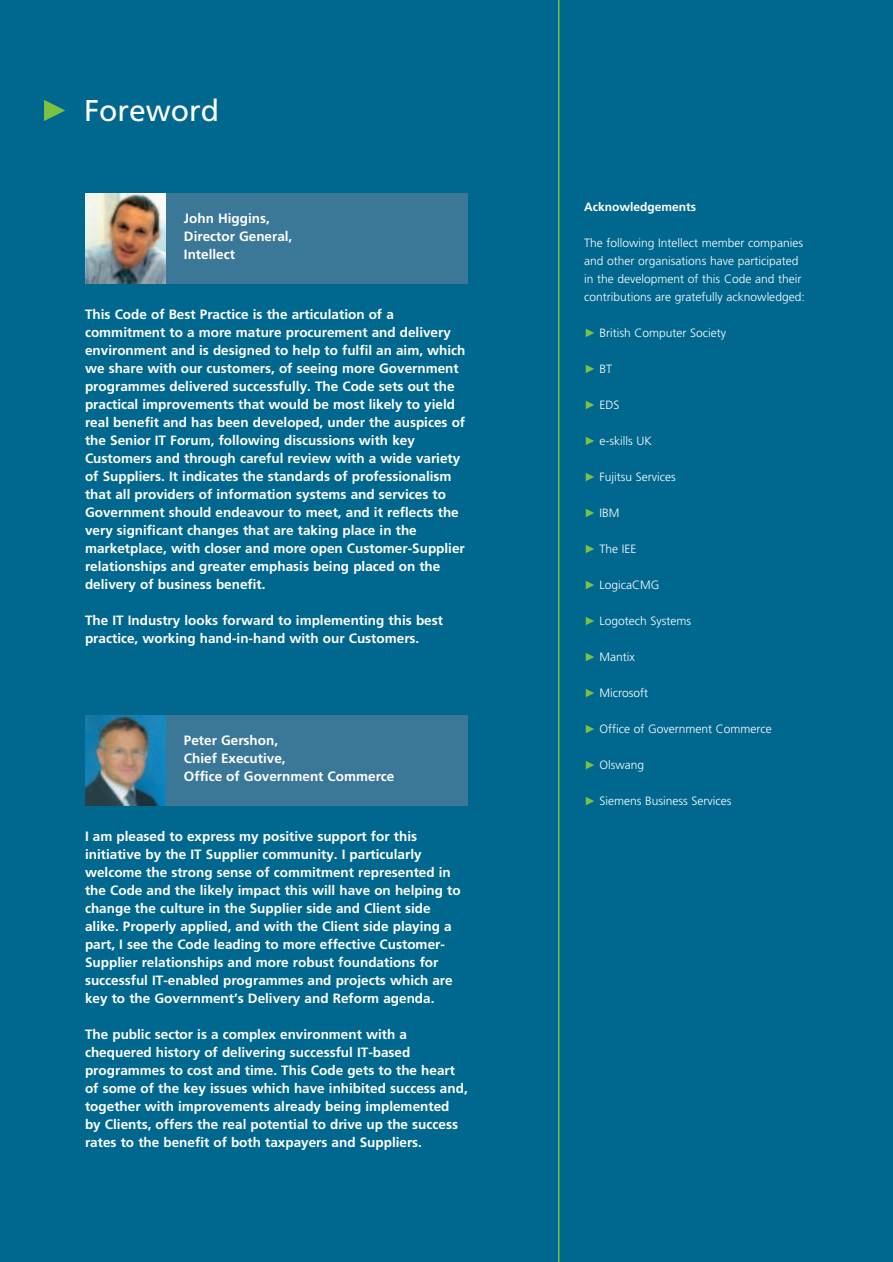
<style>
.page{position:relative;width:893px;height:1262px;background:#fff}
.page>*{position:absolute;margin:0;border:0;box-sizing:border-box;transform-origin:0 0}
.t1{font:30px "Frutiger";color:#fff}
.t2{font:700 13.5px/18px "Frutiger";color:#fff}
.t3{font:300 12px/18px "Frutiger";color:#fff}
.t4{font:700 12px "Frutiger";color:#fff}
</style>
<div class="page">
<div style="left:0;top:0;width:892px;height:1261px;background:#00688f"></div>
<svg style="left:585px;top:797px;width:9px;height:8px"></svg>
<svg style="left:585px;top:761px;width:9px;height:8px"></svg>
<svg style="left:585px;top:725px;width:9px;height:8px"></svg>
<svg style="left:585px;top:689px;width:9px;height:8px"></svg>
<svg style="left:585px;top:653px;width:9px;height:8px"></svg>
<svg style="left:585px;top:617px;width:9px;height:8px"></svg>
<svg style="left:585px;top:581px;width:9px;height:8px"></svg>
<svg style="left:585px;top:545px;width:9px;height:8px"></svg>
<svg style="left:585px;top:509px;width:9px;height:8px"></svg>
<svg style="left:585px;top:473px;width:9px;height:8px"></svg>
<svg style="left:585px;top:437px;width:9px;height:8px"></svg>
<svg style="left:585px;top:401px;width:9px;height:8px"></svg>
<svg style="left:585px;top:365px;width:9px;height:8px"></svg>
<svg style="left:585px;top:329px;width:9px;height:8px"></svg>
<svg style="left:44px;top:100px;width:21px;height:21px"></svg>
<hr style="left:558px;top:0;width:1px;height:1261px;background:#7bc142">
<div style="left:85px;top:193px;width:383px;height:90px;background:#3b7898"></div>
<img style="left:85px;top:193px;width:81px;height:90px">
<div style="left:85px;top:715px;width:383px;height:90px;background:#3b7898"></div>
<img style="left:85px;top:715px;width:81px;height:90px">
<h1 class="t1" style="left:84px;top:99px;width:136px">Foreword</h1>
<p class="t2" style="left:184px;top:210px;width:110px">John Higgins,<br>Director General,<br>Intellect</p>
<p class="t2" style="left:85px;top:306px;width:382px">This Code of Best Practice is the articulation of a commitment to a more mature procurement and delivery environment and is designed to help to fulfil an aim, which we share with our customers, of seeing more Government programmes delivered successfully. The Code sets out the practical improvements that would be most likely to yield real benefit and has been developed, under the auspices of the Senior IT Forum, following discussions with key Customers and through careful review with a wide variety of Suppliers. It indicates the standards of professionalism that all providers of information systems and services to Government should endeavour to meet, and it reflects the very significant changes that are taking place in the marketplace, with closer and more open Customer-Supplier relationships and greater emphasis being placed on the delivery of business benefit.</p>
<p class="t2" style="left:85px;top:612px;width:359px">The IT Industry looks forward to implementing this best practice, working hand-in-hand with our Customers.</p>
<p class="t2" style="left:184px;top:732px;width:212px">Peter Gershon,<br>Chief Executive,<br>Office of Government Commerce</p>
<p class="t2" style="left:85px;top:828px;width:377px">I am pleased to express my positive support for this initiative by the IT Supplier community. I particularly welcome the strong sense of commitment represented in the Code and the likely impact this will have on helping to change the culture in the Supplier side and Client side alike. Properly applied, and with the Client side playing a part, I see the Code leading to more effective Customer-Supplier relationships and more robust foundations for successful IT-enabled programmes and projects which are key to the Government’s Delivery and Reform agenda.</p>
<p class="t2" style="left:85px;top:1026px;width:384px">The public sector is a complex environment with a chequered history of delivering successful IT-based programmes to cost and time. This Code gets to the heart of some of the key issues which have inhibited success and, together with improvements already being implemented by Clients, offers the real potential to drive up the success rates to the benefit of both taxpayers and Suppliers.</p>
<p class="t4" style="left:584px;top:202px;width:113px">Acknowledgements</p>
<p class="t3" style="left:584px;top:235px;width:222px">The following Intellect member companies and other organisations have participated in the development of this Code and their contributions are gratefully acknowledged:</p>
<p class="t3" style="left:599px;top:325px;width:128px">British Computer Society</p>
<p class="t3" style="left:599px;top:361px;width:14px">BT</p>
<p class="t3" style="left:599px;top:397px;width:22px">EDS</p>
<p class="t3" style="left:599px;top:433px;width:54px">e-skills UK</p>
<p class="t3" style="left:599px;top:469px;width:78px">Fujitsu Services</p>
<p class="t3" style="left:599px;top:505px;width:22px">IBM</p>
<p class="t3" style="left:599px;top:541px;width:39px">The IEE</p>
<p class="t3" style="left:599px;top:577px;width:61px">LogicaCMG</p>
<p class="t3" style="left:599px;top:613px;width:93px">Logotech Systems</p>
<p class="t3" style="left:599px;top:649px;width:37px">Mantix</p>
<p class="t3" style="left:599px;top:685px;width:50px">Microsoft</p>
<p class="t3" style="left:599px;top:721px;width:174px">Office of Government Commerce</p>
<p class="t3" style="left:599px;top:757px;width:46px">Olswang</p>
<p class="t3" style="left:599px;top:793px;width:133px">Siemens Business Services</p>
</div>
